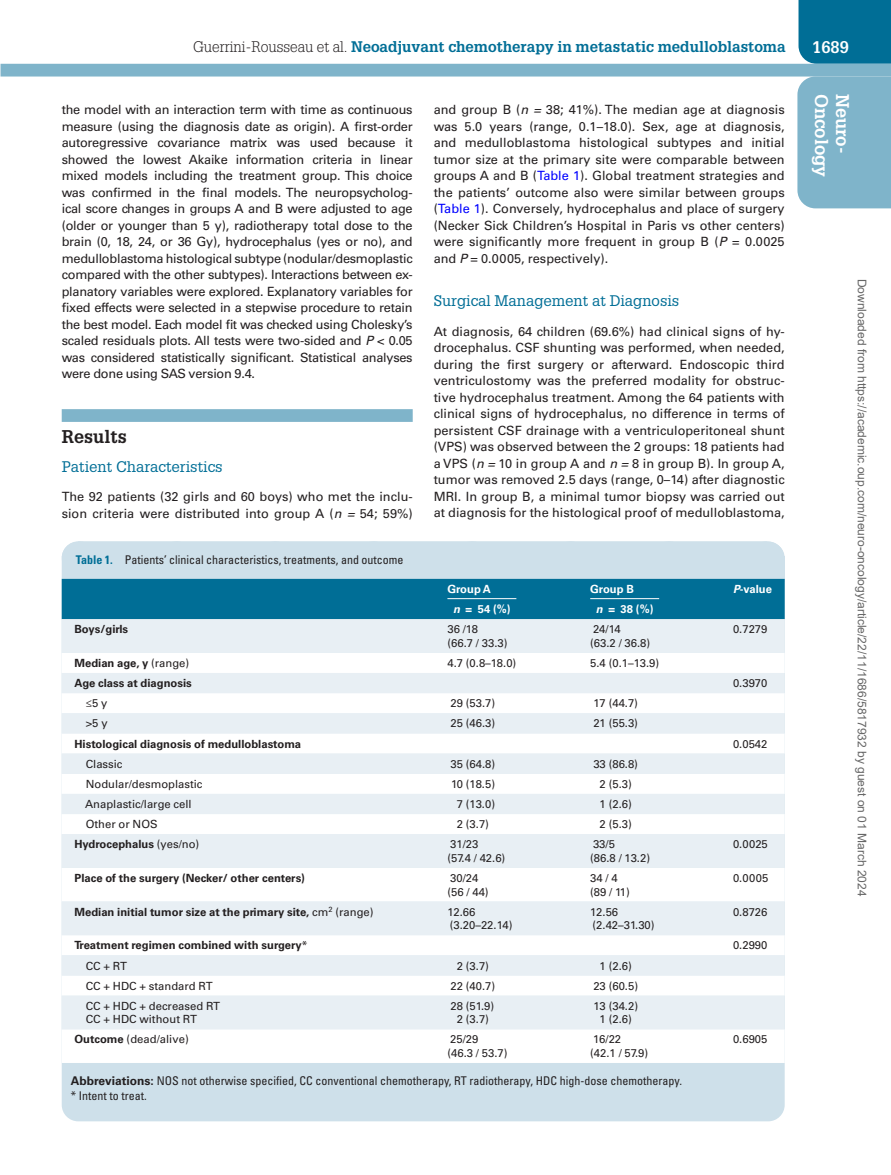
<style>
.page{position:relative;width:891px;height:1175px;background:#fff}
.page>*{position:absolute;margin:0;border:0;box-sizing:border-box;transform-origin:0 0}
.t1{font:700 18px "Glypha LT Std";color:#fff}
.t2{font:700 18px "Glypha LT Std";color:#231f20}
.t3{font:700 16.5px "Glypha LT Std";color:#fff}
.t4{font:700 15px "Glypha LT Std";color:#006e96}
.t5{font:15px "Glypha LT Std";color:#006e96}
.t6{font:12.75px/16.5px "Univers LT Std";color:#231f20;text-align:justify}
.t7{font:condensed 12px/15px "Univers LT Std";color:#231f20}
.t8{font:12px "Arial";color:#666}
.t9{font:11.25px/13.5px "Univers LT Std";color:#231f20}
.t10{font:700 11.25px "Univers LT Std";color:#231f20}
.t11{font:700 11.25px "Univers LT Std";color:#fff}
.s1{font-weight:300;color:#231f20}
.s2{font-style:italic}
.s3{color:#00f}
.s4{font-weight:700;color:#006e96}
.s5{font-weight:400}
.s6{font-weight:700}
.s7{font-weight:700;font-stretch:normal}
</style>
<div class="page">
<div style="left:799px;top:0;width:92px;height:64px;background:#006e96"></div>
<div style="left:1px;top:64px;width:890px;height:12px;background:#7fb4ca"></div>
<div style="left:797px;top:76px;width:94px;height:132px;background:#7fb4ca"></div>
<div style="left:62px;top:409px;width:351px;height:13px;background:#7fb4ca"></div>
<div style="left:62px;top:541px;width:723px;height:580px;background:#cee0ea;border-radius:16px"></div>
<svg style="left:62px;top:541px;width:723px;height:78px"></svg>
<div style="left:62px;top:619px;width:723px;height:34px;background:#e8eff4"></div>
<svg style="left:62px;top:653px;width:723px;height:410px;background:#f3f6f9"></svg>
<hr style="left:447px;top:598px;width:69px;height:1px;background:#fff">
<hr style="left:590px;top:598px;width:69px;height:1px;background:#fff">
<p class="t4" style="left:193px;top:37px;width:594px"><span class="s1">Guerrini-Rousseau et al.</span> Neoadjuvant chemotherapy in metastatic medulloblastoma</p>
<p class="t3" style="left:812px;top:37px;width:38px">1689</p>
<h1 class="t1" style="left:833px;top:94px;width:85px;rotate:90deg">Oncology</h1>
<h1 class="t1" style="left:854px;top:94px;width:61px;rotate:90deg">Neuro-</h1>
<p class="t6" style="left:434px;top:102px;width:353px">and group B (<span class="s2">n =</span> 38; 41%). The median age at diagnosis was 5.0 years (range, 0.1–18.0). Sex, age at diagnosis, and medulloblastoma histological subtypes and initial tumor size at the primary site were comparable between groups A and B (<span class="s3">Table 1</span>). Global treatment strategies and the patients’ outcome also were similar between groups (<span class="s3">Table 1</span>). Conversely, hydrocephalus and place of surgery (Necker Sick Children’s Hospital in Paris vs other centers) were significantly more frequent in group B (<span class="s2">P</span> = 0.0025 and <span class="s2">P</span> = 0.0005, respectively).</p>
<p class="t5" style="left:434px;top:292px;width:247px">Surgical Management at Diagnosis</p>
<p class="t6" style="left:434px;top:323px;width:353px">At diagnosis, 64 children (69.6%) had clinical signs of hy&shy;drocephalus. CSF shunting was performed, when needed, during the first surgery or afterward. Endoscopic third ventriculostomy was the preferred modality for obstruc&shy;tive hydrocephalus treatment. Among the 64 patients with clinical signs of hydrocephalus, no difference in terms of persistent CSF drainage with a ventriculoperitoneal shunt (VPS) was observed between the 2 groups: 18 patients had a VPS (<span class="s2">n =</span> 10 in group A and <span class="s2">n =</span> 8 in group B). In group A, tumor was removed 2.5 days (range, 0–14) after diagnostic MRI. In group B, a minimal tumor biopsy was carried out at diagnosis for the histological proof of medulloblastoma,</p>
<p class="t6" style="left:62px;top:102px;width:353px">the model with an interaction term with time as continuous measure (using the diagnosis date as origin). A first-order autoregressive covariance matrix was used because it showed the lowest Akaike information criteria in linear mixed models including the treatment group. This choice was confirmed in the final models. The neuropsycholog&shy;ical score changes in groups A and B were adjusted to age (older or younger than 5 y), radiotherapy total dose to the brain (0, 18, 24, or 36 Gy), hydrocephalus (yes or no), and medulloblastoma histological subtype (nodular/desmoplastic compared with the other subtypes). Interactions between ex&shy;planatory variables were explored. Explanatory variables for fixed effects were selected in a stepwise procedure to retain the best model. Each model fit was checked using Cholesky’s scaled residuals plots. All tests were two-sided and <span class="s2">P</span> &lt; 0.05 was considered statistically significant. Statistical analyses were done using SAS version 9.4.</p>
<p class="t8" style="left:866px;top:279px;width:619px;rotate:90deg">Downloaded from https://academic.oup.com/neuro-oncology/article/22/11/1686/5817932 by guest on 01 March 2024</p>
<h1 class="t2" style="left:62px;top:425px;width:66px">Results</h1>
<p class="t5" style="left:62px;top:458px;width:162px">Patient Characteristics</p>
<p class="t6" style="left:62px;top:489px;width:353px">The 92 patients (32 girls and 60 boys) who met the inclu&shy;sion criteria were distributed into group A (<span class="s2">n =</span> 54; 59%)</p>
<p class="t7" style="left:76px;top:552px;width:329px"><span class="s4">Table 1.</span> Patients’ clinical characteristics, treatments, and outcome</p>
<p class="t11" style="left:447px;top:582px;width:45px">Group A</p>
<p class="t11" style="left:590px;top:582px;width:45px">Group B</p>
<p class="t11" style="left:733px;top:582px;width:40px"><span class="s2">P</span>-value</p>
<p class="t11" style="left:453px;top:602px;width:59px"><span class="s2">n</span> = 54 (%)</p>
<p class="t11" style="left:596px;top:602px;width:59px"><span class="s2">n</span> = 38 (%)</p>
<p class="t10" style="left:74px;top:623px;width:55px">Boys/girls</p>
<p class="t9" style="left:447px;top:622px;width:62px">36 /18<br>(66.7 / 33.3)</p>
<p class="t9" style="left:590px;top:622px;width:62px">24/14<br>(63.2 / 36.8)</p>
<p class="t9" style="left:733px;top:622px;width:36px">0.7279</p>
<p class="t10" style="left:74px;top:656px;width:116px">Median age, y <span class="s5">(range)</span></p>
<p class="t9" style="left:447px;top:656px;width:70px">4.7 (0.8–18.0)</p>
<p class="t9" style="left:590px;top:656px;width:70px">5.4 (0.1–13.9)</p>
<p class="t10" style="left:74px;top:676px;width:119px">Age class at diagnosis</p>
<p class="t9" style="left:733px;top:676px;width:36px">0.3970</p>
<p class="t9" style="left:86px;top:696px;width:23px">≤5 y</p>
<p class="t9" style="left:451px;top:696px;width:46px">29 (53.7)</p>
<p class="t9" style="left:594px;top:696px;width:46px">17 (44.7)</p>
<p class="t9" style="left:86px;top:716px;width:23px">&gt;5 y</p>
<p class="t9" style="left:451px;top:716px;width:46px">25 (46.3)</p>
<p class="t9" style="left:593px;top:716px;width:46px">21 (55.3)</p>
<p class="t10" style="left:74px;top:737px;width:228px">Histological diagnosis of medulloblastoma</p>
<p class="t9" style="left:733px;top:737px;width:36px">0.0542</p>
<p class="t9" style="left:86px;top:757px;width:38px">Classic</p>
<p class="t9" style="left:451px;top:757px;width:46px">35 (64.8)</p>
<p class="t9" style="left:593px;top:757px;width:46px">33 (86.8)</p>
<p class="t9" style="left:86px;top:777px;width:118px">Nodular/desmoplastic</p>
<p class="t9" style="left:451px;top:777px;width:45px">10 (18.5)</p>
<p class="t9" style="left:600px;top:777px;width:34px">2 (5.3)</p>
<p class="t9" style="left:85px;top:797px;width:108px">Anaplastic/large cell</p>
<p class="t9" style="left:457px;top:797px;width:40px">7 (13.0)</p>
<p class="t9" style="left:600px;top:797px;width:34px">1 (2.6)</p>
<p class="t9" style="left:86px;top:817px;width:73px">Other or NOS</p>
<p class="t9" style="left:457px;top:817px;width:34px">2 (3.7)</p>
<p class="t9" style="left:600px;top:817px;width:34px">2 (5.3)</p>
<p class="t10" style="left:74px;top:838px;width:126px">Hydrocephalus <span class="s5">(yes/no)</span></p>
<p class="t9" style="left:447px;top:837px;width:59px">31/23<br>(57.4 / 42.6)</p>
<p class="t9" style="left:590px;top:837px;width:61px">33/5<br>(86.8 / 13.2)</p>
<p class="t9" style="left:733px;top:837px;width:36px">0.0025</p>
<p class="t10" style="left:74px;top:871px;width:232px">Place of the surgery (Necker/ other centers)</p>
<p class="t9" style="left:447px;top:871px;width:43px">30/24 (56 / 44)</p>
<p class="t9" style="left:590px;top:871px;width:41px">34 / 4 (89 / 11)</p>
<p class="t9" style="left:733px;top:871px;width:37px">0.0005</p>
<p class="t10" style="left:74px;top:905px;width:301px">Median initial tumor size at the primary site, <span class="s5">cm</span><sup>2</sup> <span class="s5">(range)</span></p>
<p class="t9" style="left:447px;top:905px;width:67px">12.66 (3.20–22.14)</p>
<p class="t9" style="left:590px;top:905px;width:66px">12.56 (2.42–31.30)</p>
<p class="t9" style="left:733px;top:905px;width:36px">0.8726</p>
<p class="t10" style="left:74px;top:938px;width:235px">Treatment regimen combined with surgery<span class="s5">*</span></p>
<p class="t9" style="left:733px;top:938px;width:36px">0.2990</p>
<p class="t9" style="left:86px;top:958px;width:43px">CC + RT</p>
<p class="t9" style="left:457px;top:958px;width:34px">2 (3.7)</p>
<p class="t9" style="left:600px;top:958px;width:34px">1 (2.6)</p>
<p class="t9" style="left:86px;top:979px;width:128px">CC + HDC + standard RT</p>
<p class="t9" style="left:451px;top:979px;width:46px">22 (40.7)</p>
<p class="t9" style="left:593px;top:979px;width:46px">23 (60.5)</p>
<p class="t9" style="left:86px;top:999px;width:136px">CC + HDC + decreased RT<br>CC + HDC without RT</p>
<p class="t9" style="left:451px;top:999px;width:45px;text-align:center">28 (51.9)<br>2 (3.7)</p>
<p class="t9" style="left:594px;top:999px;width:46px;text-align:center">13 (34.2)<br>1 (2.6)</p>
<p class="t9" style="left:74px;top:1032px;width:116px"><span class="s6">Outcome</span> (dead/alive)</p>
<p class="t9" style="left:447px;top:1032px;width:62px">25/29<br>(46.3 / 53.7)</p>
<p class="t9" style="left:590px;top:1032px;width:59px">16/22<br>(42.1 / 57.9)</p>
<p class="t9" style="left:733px;top:1032px;width:36px">0.6905</p>
<p class="t7" style="left:71px;top:1072px;width:613px"><span class="s7">Abbreviations:</span> NOS not otherwise specified, CC conventional chemotherapy, RT radiotherapy, HDC high-dose chemotherapy. * Intent to treat.</p>
</div>
